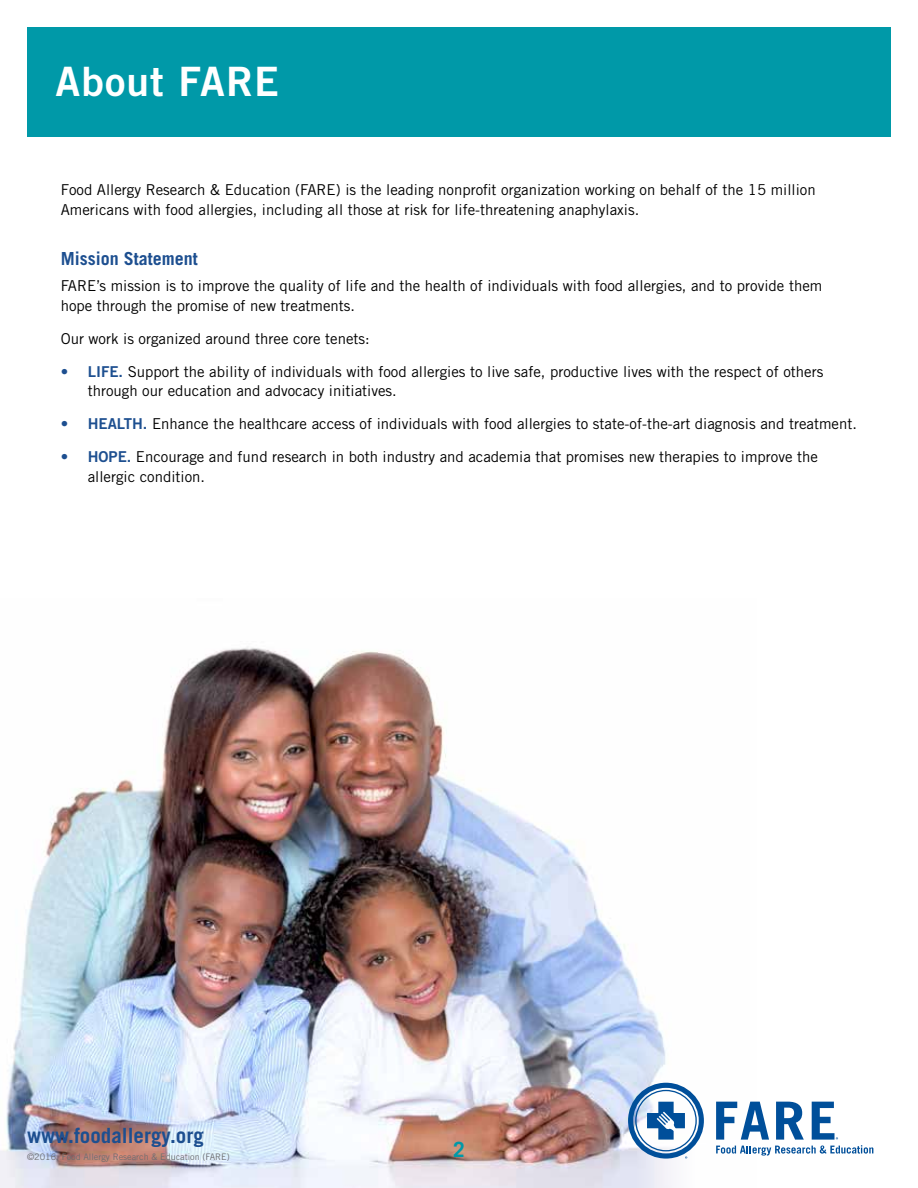
<style>
.page{position:relative;width:918px;height:1188px;background:#fff}
.page>*{position:absolute;margin:0;border:0;box-sizing:border-box;transform-origin:0 0}
.t1{font:40.5px "Trade Gothic LT Std Bd 2";letter-spacing:.03em;color:#fff}
.t2{font:700 21px "Trade Gothic LT Std";color:#1d4f90}
.t3{font:700 21px "Trade Gothic LT Std";color:#0099a8}
.t4{font:700 18px "Trade Gothic LT Std";color:#1d4f90}
.t5{font:15px/19.5px "Trade Gothic LT Std";color:#000}
.t6{font:9px "Trade Gothic LT Std";color:#6d6e71}
.s1{font-family:"Trade Gothic LT Std Bd 2";color:#1d4f90}
</style>
<div class="page">
<div style="left:27px;top:27px;width:864px;height:109px;background:#0099a8"></div>
<img style="left:0;top:647px;width:757px;height:541px">
<svg style="left:628px;top:1083px;width:76px;height:76px"></svg>
<svg style="left:716px;top:1102px;width:157px;height:54px"></svg>
<h1 class="t1" style="left:55px;top:57px;width:225px">About FARE</h1>
<p class="t5" style="left:61px;top:180px;width:757px">Food Allergy Research &amp; Education (FARE) is the leading nonprofit organization working on behalf of the 15 million<br>Americans with food allergies, including all those at risk for life-threatening anaphylaxis.</p>
<p class="t4" style="left:61px;top:248px;width:139px">Mission Statement</p>
<p class="t5" style="left:61px;top:276px;width:763px">FARE’s mission is to improve the quality of life and the health of individuals with food allergies, and to provide them hope through the promise of new treatments.</p>
<p class="t5" style="left:61px;top:329px;width:311px">Our work is organized around three core tenets:</p>
<p class="t5" style="left:88px;top:362px;width:737px;text-indent:-27px"><span class="s1">• LIFE.</span> Support the ability of individuals with food allergies to live safe, productive lives with the respect of others through our education and advocacy initiatives.</p>
<p class="t5" style="left:61px;top:414px;width:798px"><span class="s1">• HEALTH.</span> Enhance the healthcare access of individuals with food allergies to state-of-the-art diagnosis and treatment.</p>
<p class="t5" style="left:88px;top:447px;width:732px;text-indent:-27px"><span class="s1">• HOPE.</span> Encourage and fund research in both industry and academia that promises new therapies to improve the allergic condition.</p>
<h2 class="t2" style="left:27px;top:1122px;width:178px">www.foodallergy.org</h2>
<p class="t6" style="left:27px;top:1151px;width:204px">©2016, Food Allergy Research &amp; Education (FARE)</p>
<h2 class="t3" style="left:453px;top:1136px;width:13px">2</h2>
</div>
